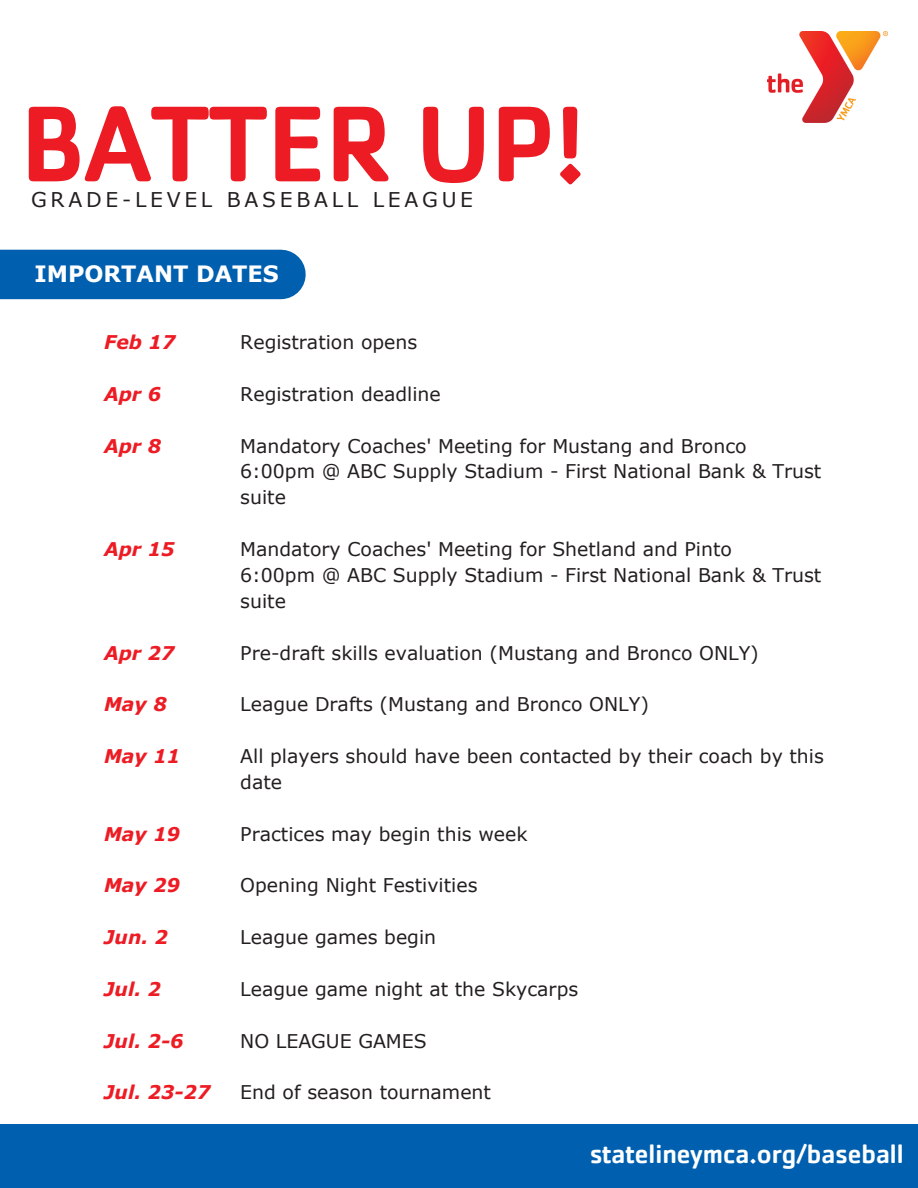
<style>
.page{position:relative;width:918px;height:1188px;background:#fff}
.page>*{position:absolute;margin:0;border:0;box-sizing:border-box;transform-origin:0 0}
.t1{font:500 111.75px "Cachet Pro";color:#ed1c24}
.t2{font:500 27px "Cachet Pro";color:#fff}
.t3{font:700 22.5px "Verdana";color:#fff}
.t4{font:20.4px "Verdana";letter-spacing:.185em;color:#231f20}
.t5{font:18.9px/25.8px "Verdana";color:#231f20}
.t6{font:italic 700 18.9px "Verdana";color:#ed1c24}
</style>
<div class="page">
<div style="left:0;top:1124px;width:918px;height:64px;background:#0060af"></div>
<div style="left:0;top:250px;width:281px;height:49px;background:#0060af"></div>
<img style="left:768px;top:32px;width:119px;height:91px">
<h1 class="t1" style="left:21px;top:73px;width:567px">BATTER UP!</h1>
<p class="t4" style="left:31px;top:186px;width:444px">GRADE-LEVEL BASEBALL LEAGUE</p>
<p class="t3" style="left:34px;top:259px;width:246px">IMPORTANT DATES</p>
<p class="t6" style="left:104px;top:330px;width:73px">Feb 17</p>
<p class="t6" style="left:104px;top:382px;width:59px">Apr 6</p>
<p class="t6" style="left:104px;top:434px;width:59px">Apr 8</p>
<p class="t6" style="left:104px;top:537px;width:72px">Apr 15</p>
<p class="t6" style="left:104px;top:641px;width:72px">Apr 27</p>
<p class="t6" style="left:104px;top:692px;width:64px">May 8</p>
<p class="t6" style="left:104px;top:744px;width:78px">May 11</p>
<p class="t6" style="left:104px;top:822px;width:78px">May 19</p>
<p class="t6" style="left:104px;top:873px;width:78px">May 29</p>
<p class="t6" style="left:104px;top:925px;width:66px">Jun. 2</p>
<p class="t6" style="left:104px;top:977px;width:59px">Jul. 2</p>
<p class="t6" style="left:104px;top:1029px;width:81px">Jul. 2-6</p>
<p class="t6" style="left:104px;top:1080px;width:108px">Jul. 23-27</p>
<p class="t5" style="left:240px;top:329px;width:179px">Registration opens</p>
<p class="t5" style="left:240px;top:380px;width:202px">Registration deadline</p>
<p class="t5" style="left:240px;top:432px;width:583px">Mandatory Coaches' Meeting for Mustang and Bronco<br>6:00pm @ ABC Supply Stadium - First National Bank &amp; Trust suite</p>
<p class="t5" style="left:240px;top:536px;width:583px">Mandatory Coaches' Meeting for Shetland and Pinto<br>6:00pm @ ABC Supply Stadium - First National Bank &amp; Trust suite</p>
<p class="t5" style="left:240px;top:639px;width:520px">Pre-draft skills evaluation (Mustang and Bronco ONLY)</p>
<p class="t5" style="left:240px;top:691px;width:410px">League Drafts (Mustang and Bronco ONLY)</p>
<p class="t5" style="left:240px;top:743px;width:585px">All players should have been contacted by their coach by this date</p>
<p class="t5" style="left:240px;top:820px;width:289px">Practices may begin this week</p>
<p class="t5" style="left:240px;top:872px;width:239px">Opening Night Festivities</p>
<p class="t5" style="left:240px;top:924px;width:197px">League games begin</p>
<p class="t5" style="left:240px;top:976px;width:340px">League game night at the Skycarps</p>
<p class="t5" style="left:240px;top:1027px;width:188px">NO LEAGUE GAMES</p>
<p class="t5" style="left:240px;top:1079px;width:252px">End of season tournament</p>
<h2 class="t2" style="left:590px;top:1137px;width:315px">statelineymca.org/baseball</h2>
</div>
